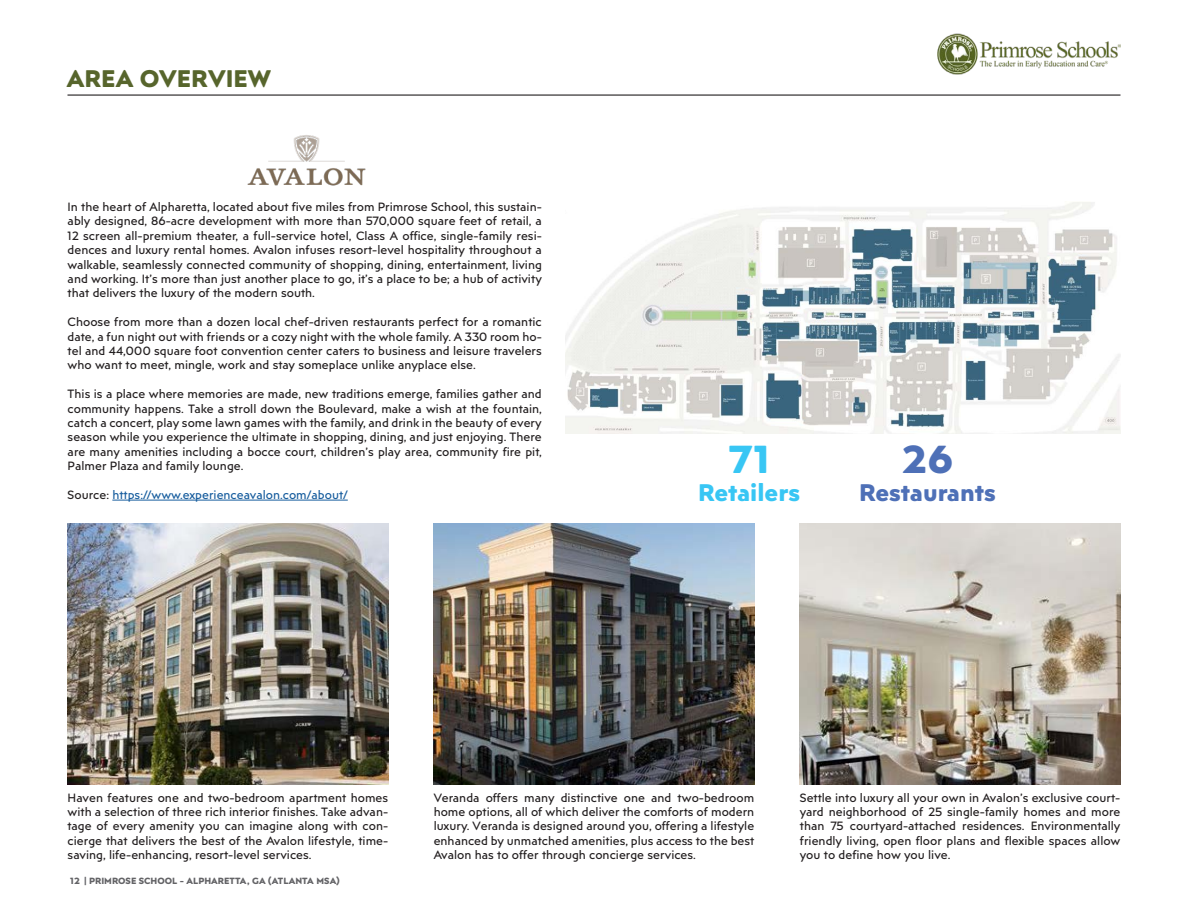
<style>
.page{position:relative;width:1188px;height:918px;background:#fff}
.page>*{position:absolute;margin:0;border:0;box-sizing:border-box;transform-origin:0 0}
.t1{font:700 39px "Posterama Text";color:#38c6f4}
.t2{font:700 39px "Posterama Text";color:#4e70b7}
.t3{font:700 24px "Posterama Text";color:#57652c}
.t4{font:700 24px "Posterama Text";color:#4e70b7}
.t5{font:700 24px "Posterama Text";color:#38c6f4}
.t6{font:12px/14.4px "Posterama Text";color:#231f20;text-align:justify}
.t7{font:12px "Posterama Text";color:#175d9e}
.t8{font:700 9px "Posterama Text";color:#636366}
.s1{color:#231f20}
</style>
<div class="page">
<hr style="left:68px;top:94px;width:1052px;height:2px;background:#231f20">
<img style="left:937px;top:33px;width:183px;height:42px">
<hr style="left:112px;top:500px;width:236px;height:1px;background:#175d9e">
<img style="left:800px;top:523px;width:320px;height:261px">
<img style="left:68px;top:523px;width:320px;height:261px">
<img style="left:434px;top:523px;width:320px;height:261px">
<img style="left:565px;top:202px;width:555px;height:231px">
<img style="left:247px;top:135px;width:119px;height:51px">
<h2 class="t3" style="left:67px;top:62px;width:206px">AREA OVERVIEW</h2>
<p class="t6" style="left:68px;top:199px;width:476px">In the heart of Alpharetta, located about five miles from Primrose School, this sustain&shy;ably designed, 86-acre development with more than 570,000 square feet of retail, a 12 screen all-premium theater, a full-service hotel, Class A office, single-family resi&shy;dences and luxury rental homes. Avalon infuses resort-level hospitality throughout a walkable, seamlessly connected community of shopping, dining, entertainment, living and working. It’s more than just another place to go, it’s a place to be; a hub of activity that delivers the luxury of the modern south.</p>
<p class="t6" style="left:68px;top:314px;width:476px">Choose from more than a dozen local chef-driven restaurants perfect for a romantic date, a fun night out with friends or a cozy night with the whole family. A 330 room ho&shy;tel and 44,000 square foot convention center caters to business and leisure travelers who want to meet, mingle, work and stay someplace unlike anyplace else.</p>
<p class="t6" style="left:68px;top:386px;width:476px">This is a place where memories are made, new traditions emerge, families gather and community happens. Take a stroll down the Boulevard, make a wish at the fountain, catch a concert, play some lawn games with the family, and drink in the beauty of every season while you experience the ultimate in shopping, dining, and just enjoying. There are many amenities including a bocce court, children’s play area, community fire pit, Palmer Plaza and family lounge.</p>
<p class="t7" style="left:68px;top:487px;width:282px"><span class="s1">Source:</span> https://www.experienceavalon.com/about/</p>
<h1 class="t1" style="left:728px;top:432px;width:44px">71</h1>
<h2 class="t5" style="left:698px;top:476px;width:104px">Retailers</h2>
<h1 class="t2" style="left:902px;top:432px;width:53px">26</h1>
<h2 class="t4" style="left:859px;top:476px;width:138px">Restaurants</h2>
<p class="t6" style="left:68px;top:790px;width:322px">Haven features one and two-bedroom apartment homes with a selection of three rich interior finishes. Take advan&shy;tage of every amenity you can imagine along with con&shy;cierge that delivers the best of the Avalon lifestyle, time&shy;saving, life-enhancing, resort-level services.</p>
<p class="t6" style="left:434px;top:790px;width:322px">Veranda offers many distinctive one and two-bedroom home options, all of which deliver the comforts of modern luxury. Veranda is designed around you, offering a lifestyle enhanced by unmatched amenities, plus access to the best Avalon has to offer through concierge services.</p>
<p class="t8" style="left:70px;top:875px;width:271px">12 | PRIMROSE SCHOOL - ALPHARETTA, GA (ATLANTA MSA)</p>
<p class="t6" style="left:800px;top:790px;width:322px">Settle into luxury all your own in Avalon’s exclusive court&shy;yard neighborhood of 25 single-family homes and more than 75 courtyard-attached residences. Environmentally friendly living, open floor plans and flexible spaces allow you to define how you live.</p>
</div>
